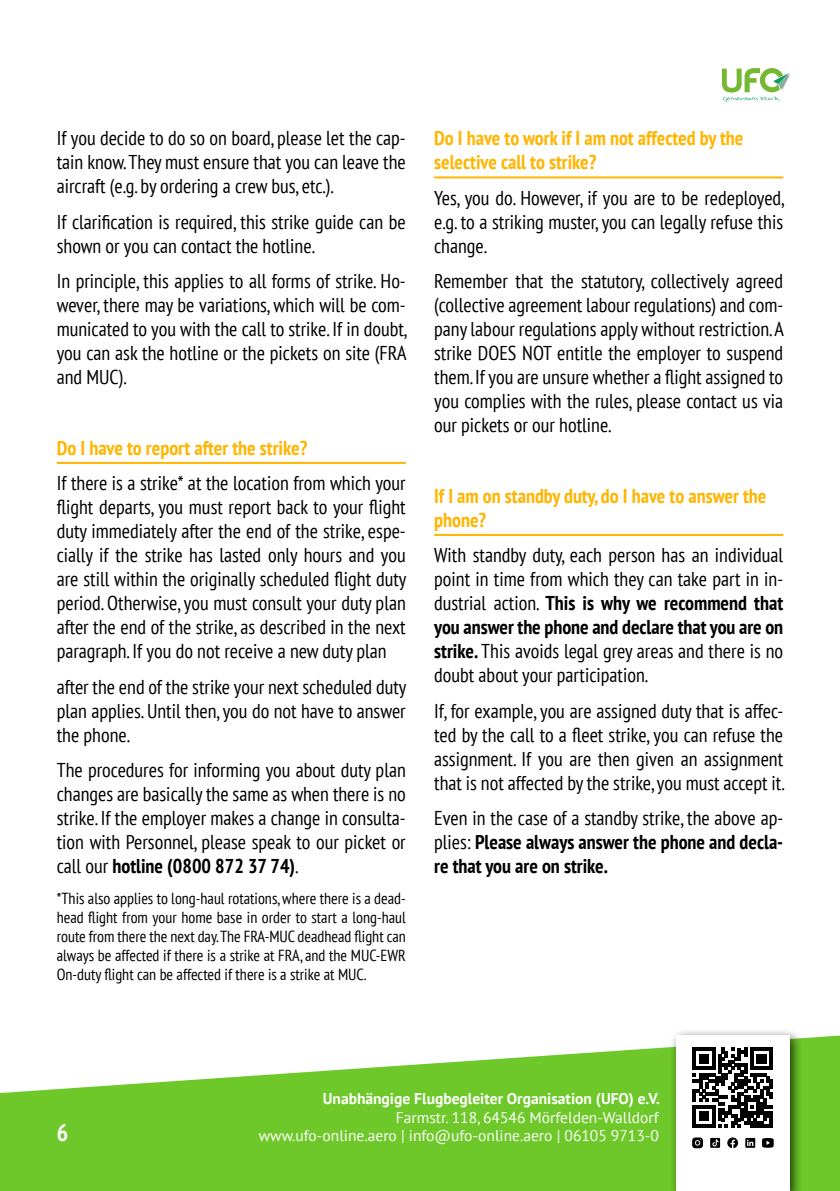
<style>
.page{position:relative;width:840px;height:1191px;background:#fff}
.page>*{position:absolute;margin:0;border:0;box-sizing:border-box;transform-origin:0 0}
.t1{font:700 condensed 24px "PT Sans";color:#fff}
.t2{font:condensed 20px/24px "PT Sans";color:#000;text-align:justify}
.t3{font:700 condensed 20px/24px "PT Sans";color:#ffb501}
.t4{font:700 condensed 20px/24px "PT Sans";color:#000;text-align:justify}
.t5{font:condensed 16px/19.2px "PT Sans";color:#000;text-align:justify}
.t6{font:15.6px "PT Sans";color:#fff}
.t7{font:700 15.6px "PT Sans";color:#fff}
.s1{font-weight:700}
.s2{font-weight:400}
</style>
<div class="page">
<svg style="left:721px;top:68px;width:67px;height:34px"></svg>
<svg style="left:0;top:1035px;width:839px;height:156px;fill:#6ec829"></svg>
<div style="left:668px;top:1028px;width:134px;height:163px;background:#000;opacity:.75"></div>
<div style="left:675px;top:1035px;width:113px;height:156px;background:#fff"></div>
<svg style="left:692px;top:1047px;width:80px;height:80px"></svg>
<svg style="left:727px;top:1137px;width:10px;height:11px"></svg>
<svg style="left:692px;top:1137px;width:10px;height:11px"></svg>
<svg style="left:745px;top:1137px;width:9px;height:10px"></svg>
<svg style="left:710px;top:1137px;width:9px;height:10px"></svg>
<svg style="left:762px;top:1137px;width:11px;height:10px"></svg>
<hr style="left:57px;top:462px;width:348px;height:2px;background:#ffb501">
<hr style="left:434px;top:176px;width:348px;height:2px;background:#ffb501">
<hr style="left:434px;top:534px;width:348px;height:2px;background:#ffb501">
<p class="t2" style="left:57px;top:126px;width:350px">If you decide to do so on board, please let the cap&shy;tain know. They must ensure that you can leave the aircraft (e.g. by ordering a crew bus, etc.).</p>
<p class="t2" style="left:57px;top:209px;width:350px">If clarification is required, this strike guide can be shown or you can contact the hotline.</p>
<p class="t2" style="left:57px;top:269px;width:351px">In principle, this applies to all forms of strike. Ho&shy;wever, there may be variations, which will be com&shy;municated to you with the call to strike. If in doubt, you can ask the hotline or the pickets on site (FRA and MUC).</p>
<p class="t3" style="left:57px;top:435px;width:252px">Do I have to report after the strike?</p>
<p class="t2" style="left:57px;top:471px;width:351px">If there is a strike* at the location from which your flight departs, you must report back to your flight duty immediately after the end of the strike, espe&shy;cially if the strike has lasted only hours and you are still within the originally scheduled flight duty period. Otherwise, you must consult your duty plan after the end of the strike, as described in the next paragraph. If you do not receive a new duty plan</p>
<p class="t2" style="left:57px;top:674px;width:351px">after the end of the strike your next scheduled duty plan applies. Until then, you do not have to answer the phone.</p>
<p class="t2" style="left:57px;top:757px;width:350px">The procedures for informing you about duty plan changes are basically the same as when there is no strike. If the employer makes a change in consulta&shy;tion with Personnel, please speak to our picket or call our <span class="s1">hotline (0800 872 37 74)</span>.</p>
<p class="t5" style="left:57px;top:888px;width:350px">*This also applies to long-haul rotations, where there is a dead&shy;head flight from your home base in order to start a long-haul route from there the next day. The FRA-MUC deadhead flight can always be affected if there is a strike at FRA, and the MUC-EWR On-duty flight can be affected if there is a strike at MUC.</p>
<p class="t3" style="left:434px;top:126px;width:310px">Do I have to work if I am not affected by the selective call to strike?</p>
<p class="t2" style="left:434px;top:185px;width:351px">Yes, you do. However, if you are to be redeployed, e.g. to a striking muster, you can legally refuse this change.</p>
<p class="t2" style="left:434px;top:269px;width:351px">Remember that the statutory, collectively agreed (collective agreement labour regulations) and com&shy;pany labour regulations apply without restriction. A strike DOES NOT entitle the employer to suspend them. If you are unsure whether a flight assigned to you complies with the rules, please contact us via our pickets or our hotline.</p>
<p class="t3" style="left:434px;top:483px;width:333px">If I am on standby duty, do I have to answer the phone?</p>
<p class="t2" style="left:434px;top:543px;width:350px">With standby duty, each person has an individual point in time from which they can take part in in&shy;dustrial action. <span class="s1">This is why we recommend that you answer the phone and declare that you are on strike.</span> This avoids legal grey areas and there is no doubt about your participation.</p>
<p class="t2" style="left:434px;top:698px;width:351px">If, for example, you are assigned duty that is affec&shy;ted by the call to a fleet strike, you can refuse the assignment. If you are then given an assignment that is not affected by the strike, you must accept it.</p>
<p class="t4" style="left:434px;top:805px;width:350px"><span class="s2">Even in the case of a standby strike, the above ap&shy;plies:</span> Please always answer the phone and decla&shy;re that you are on strike.</p>
<p class="t7" style="left:322px;top:1088px;width:338px">Unabhängige Flugbegleiter Organisation (UFO) e.V.</p>
<p class="t6" style="left:395px;top:1107px;width:264px">Farmstr. 118, 64546 Mörfelden-Walldorf</p>
<p class="t1" style="left:57px;top:1117px;width:13px">6</p>
<p class="t6" style="left:259px;top:1125px;width:401px">www.ufo-online.aero | info@ufo-online.aero | 06105 9713-0</p>
</div>
